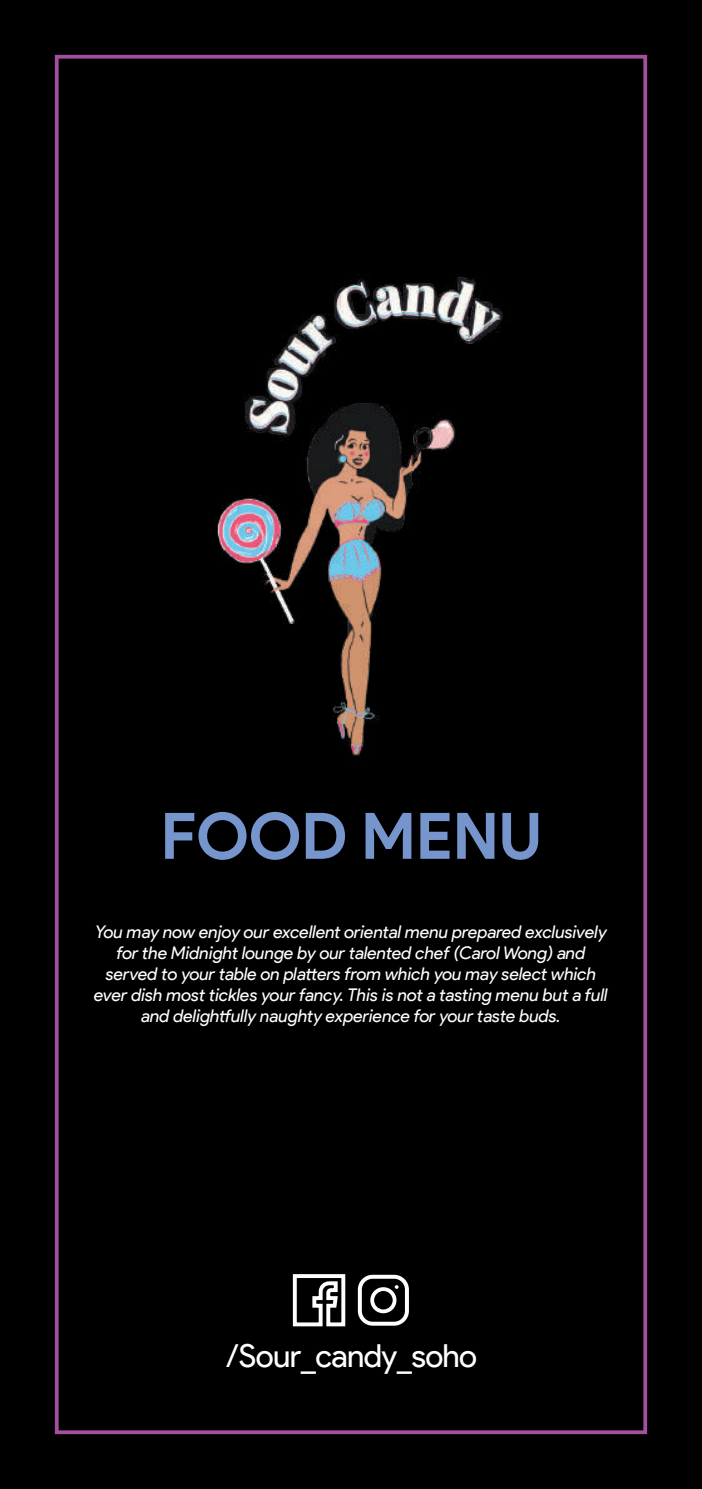
<style>
.page{position:relative;width:702px;height:1489px;background:#fff}
.page>*{position:absolute;margin:0;border:0;box-sizing:border-box;transform-origin:0 0}
.t1{font:700 64px "Product Sans";letter-spacing:-.005em;color:#7695cd}
.t2{font:31.75px "Product Sans";letter-spacing:-.02em;color:#fff}
.t3{font:italic 17.5px/21px "Product Sans";letter-spacing:-.005em;color:#fff;text-align:center}
</style>
<div class="page">
<div style="left:0;top:0;width:702px;height:1488px;background:#000"></div>
<img style="left:81px;top:54px;width:567px;height:863px">
<svg style="left:292px;top:1274px;width:54px;height:53px"></svg>
<svg style="left:358px;top:1274px;width:51px;height:51px"></svg>
<h1 class="t1" style="left:160px;top:797px;width:383px">FOOD MENU</h1>
<p class="t3" style="left:94px;top:921px;width:515px">You may now enjoy our excellent oriental menu prepared exclusively for the Midnight lounge by our talented chef (Carol Wong) and served to your table on platters from which you may select which ever dish most tickles your fancy. This is not a tasting menu but a full and delightfully naughty experience for your taste buds.</p>
<h2 class="t2" style="left:225px;top:1337px;width:253px">/Sour_candy_soho</h2>
</div>
